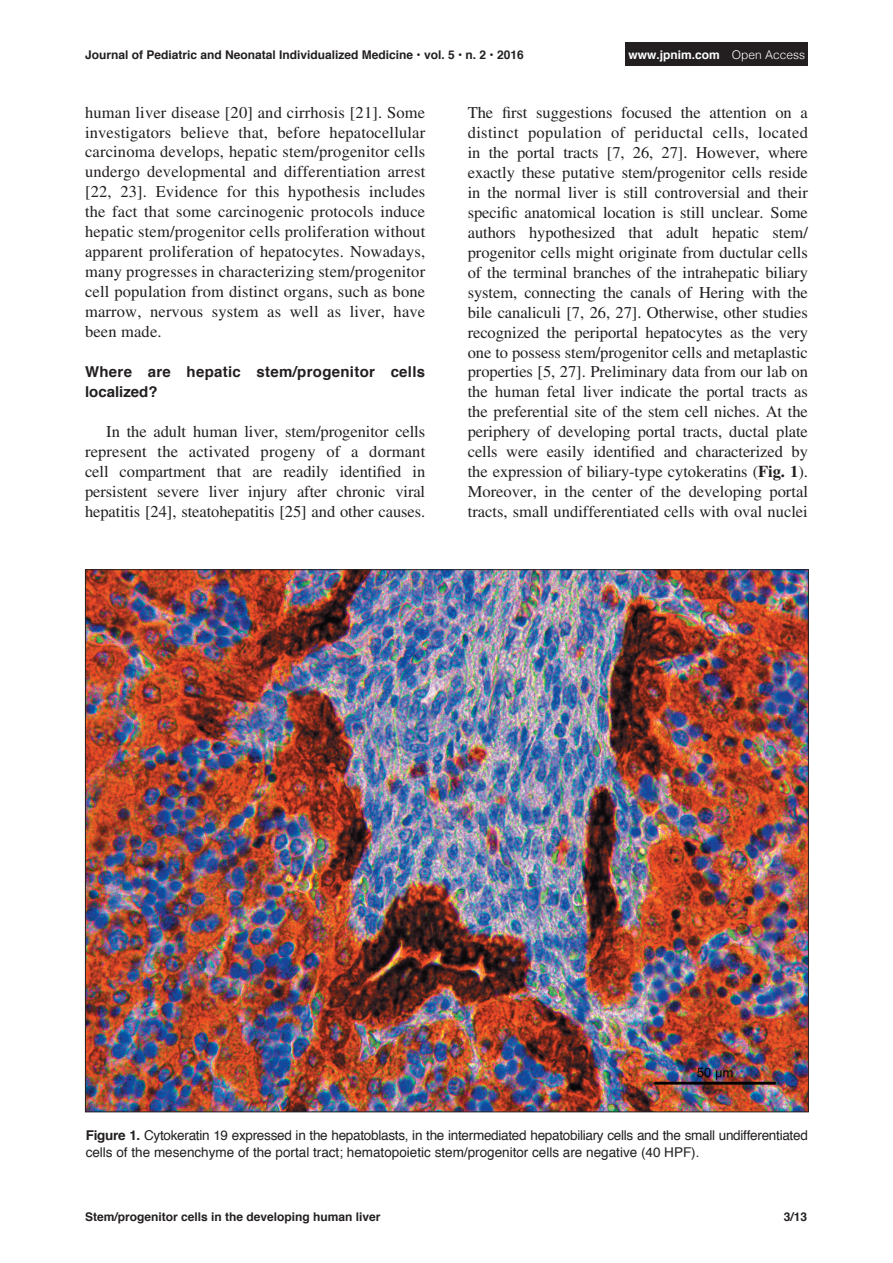
<style>
.page{position:relative;width:893px;height:1263px;background:#fff}
.page>*{position:absolute;margin:0;border:0;box-sizing:border-box;transform-origin:0 0}
.Body1{font:16.5px/20px "Times LT Std";color:#231f20;text-align:justify}
.Heading2{font:700 15px/20px "Helvetica";letter-spacing:.02em;color:#231f20}
.t1{font:13.5px/16.2px "Helvetica";letter-spacing:-.02em;color:#231f20}
.Footer_Right{font:700 12px "Helvetica";color:#231f20}
.Footer_Left{font:700 12px "Helvetica";color:#231f20}
.Heading2-2{font:700 12px "Helvetica";color:#fff}
.Page_Right{font:700 12px "Helvetica";color:#231f20}
.s1{font-weight:300}
.s2{font-weight:700}
</style>
<div class="page">
<div style="left:626px;top:43px;width:182px;height:23px;background:#231f20"></div>
<img style="left:87px;top:571px;width:720px;height:539px">
<p class="Footer_Right" style="left:85px;top:45px;width:440px">Journal of Pediatric and Neonatal Individualized Medicine • vol. 5 • n. 2 • 2016</p>
<p class="Heading2-2" style="left:629px;top:45px;width:178px">www.jpnim.com <span class="s1">Open Access</span></p>
<p class="Body1" style="left:85px;top:102px;width:342px">human liver disease [20] and cirrhosis [21]. Some investigators believe that, before hepatocellular carcinoma develops, hepatic stem/progenitor cells undergo developmental and differentiation arrest [22, 23]. Evidence for this hypothesis includes the fact that some carcinogenic protocols induce hepatic stem/progenitor cells proliferation without apparent proliferation of hepatocytes. Nowadays, many progresses in characterizing stem/progenitor cell population from distinct organs, such as bone marrow, nervous system as well as liver, have been made.</p>
<p class="Heading2" style="left:85px;top:362px;width:342px">Where are hepatic stem/progenitor cells localized?</p>
<p class="Body1" style="left:85px;top:421px;width:342px;text-indent:21px">In the adult human liver, stem/progenitor cells represent the activated progeny of a dormant cell compartment that are readily identified in persistent severe liver injury after chronic viral hepatitis [24], steatohepatitis [25] and other causes.</p>
<p class="Body1" style="left:468px;top:103px;width:342px">The first suggestions focused the attention on a distinct population of periductal cells, located in the portal tracts [7, 26, 27]. However, where exactly these putative stem/progenitor cells reside in the normal liver is still controversial and their specific anatomical location is still unclear. Some authors hypothesized that adult hepatic stem/ progenitor cells might originate from ductular cells of the terminal branches of the intrahepatic biliary system, connecting the canals of Hering with the bile canaliculi [7, 26, 27]. Otherwise, other studies recognized the periportal hepatocytes as the very one to possess stem/progenitor cells and metaplastic properties [5, 27]. Preliminary data from our lab on the human fetal liver indicate the portal tracts as the preferential site of the stem cell niches. At the periphery of developing portal tracts, ductal plate cells were easily identified and characterized by the expression of biliary-type cytokeratins (<span class="s2">Fig. 1</span>).<br>Moreover, in the center of the developing portal tracts, small undifferentiated cells with oval nuclei</p>
<p class="t1" style="left:86px;top:1128px;width:724px"><span class="s2">Figure 1.</span> Cytokeratin 19 expressed in the hepatoblasts, in the intermediated hepatobiliary cells and the small undifferentiated cells of the mesenchyme of the portal tract; hematopoietic stem/progenitor cells are negative (40 HPF).</p>
<p class="Footer_Left" style="left:85px;top:1207px;width:297px">Stem/progenitor cells in the developing human liver</p>
<p class="Page_Right" style="left:784px;top:1207px;width:25px">3/13</p>
</div>
